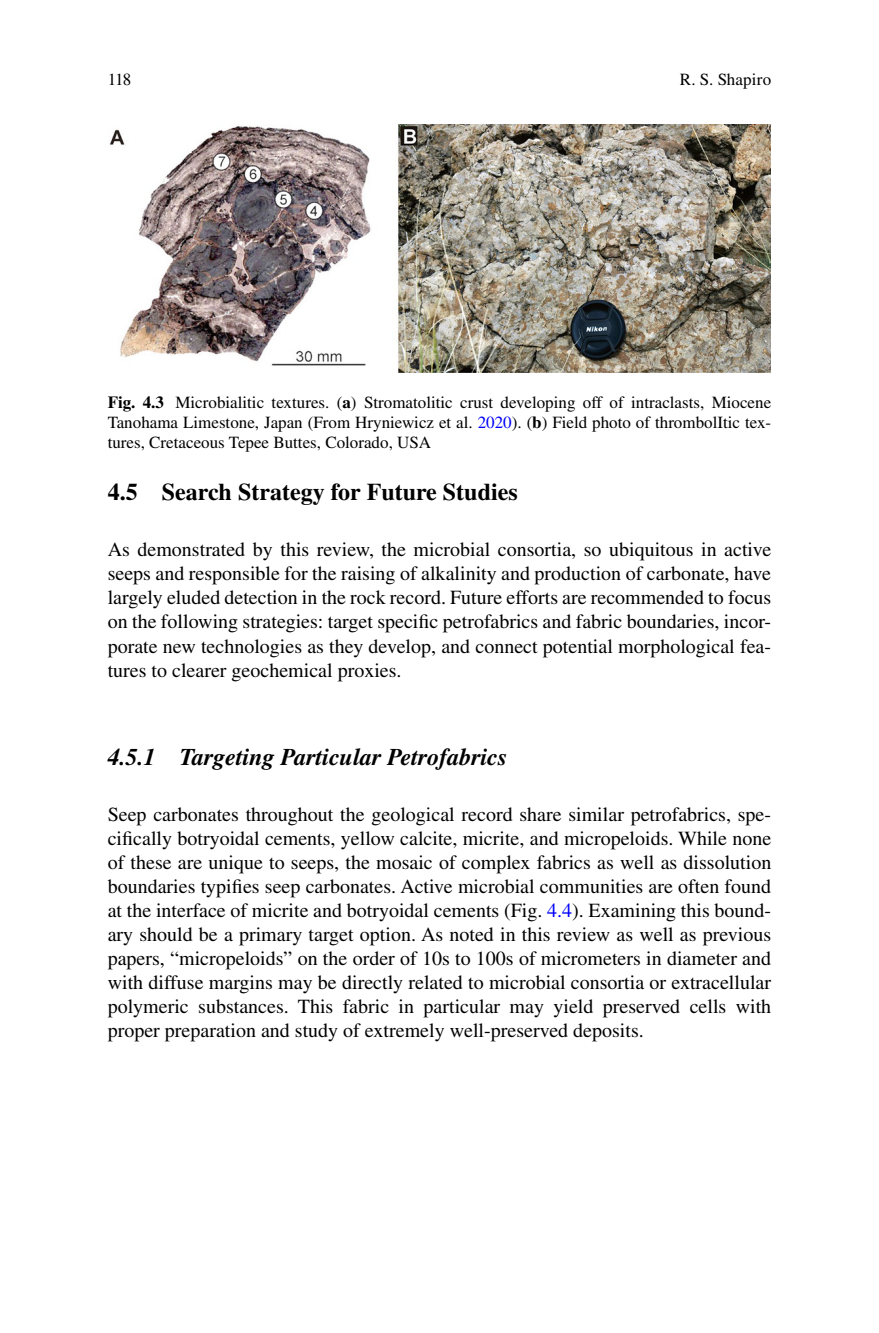
<style>
.page{position:relative;width:879px;height:1333px;background:#fff}
.page>*{position:absolute;margin:0;border:0;box-sizing:border-box;transform-origin:0 0}
.t1{font:italic 700 24px "Times LT Std";color:#000}
.t2{font:700 24px "Times LT Std";color:#000}
.t3{font:20px/24px "Times LT Std";color:#000;text-align:justify}
.t4{font:17px/20px "Times LT Std";color:#000;text-align:justify}
.s1{font-weight:700}
.s2{color:#0000fa}
</style>
<div class="page">
<img style="left:110px;top:124px;width:661px;height:248px">
<p class="t4" style="left:108px;top:69px;width:25px">118</p>
<p class="t4" style="left:680px;top:69px;width:93px">R. S. Shapiro</p>
<p class="t4" style="left:108px;top:392px;width:665px"><span class="s1">Fig. 4.3</span> Microbialitic textures. (<span class="s1">a</span>) Stromatolitic crust developing off of intraclasts, Miocene Tanohama Limestone, Japan (From Hryniewicz et al. <span class="s2">2020</span>). (<span class="s1">b</span>) Field photo of thrombolItic tex&shy;tures, Cretaceous Tepee Buttes, Colorado, USA</p>
<p class="t2" style="left:108px;top:478px;width:411px">4.5 Search Strategy for Future Studies</p>
<p class="t3" style="left:108px;top:537px;width:665px">As demonstrated by this review, the microbial consortia, so ubiquitous in active seeps and responsible for the raising of alkalinity and production of carbonate, have largely eluded detection in the rock record. Future efforts are recommended to focus on the following strategies: target specific petrofabrics and fabric boundaries, incor&shy;porate new technologies as they develop, and connect potential morphological fea&shy;tures to clearer geochemical proxies.</p>
<p class="t1" style="left:108px;top:742px;width:401px">4.5.1 Targeting Particular Petrofabrics</p>
<p class="t3" style="left:108px;top:801px;width:665px">Seep carbonates throughout the geological record share similar petrofabrics, spe&shy;cifically botryoidal cements, yellow calcite, micrite, and micropeloids. While none of these are unique to seeps, the mosaic of complex fabrics as well as dissolution boundaries typifies seep carbonates. Active microbial communities are often found at the interface of micrite and botryoidal cements (Fig. <span class="s2">4.4</span>). Examining this bound&shy;ary should be a primary target option. As noted in this review as well as previous papers, “micropeloids” on the order of 10s to 100s of micrometers in diameter and with diffuse margins may be directly related to microbial consortia or extracellular polymeric substances. This fabric in particular may yield preserved cells with proper preparation and study of extremely well-preserved deposits.</p>
</div>
